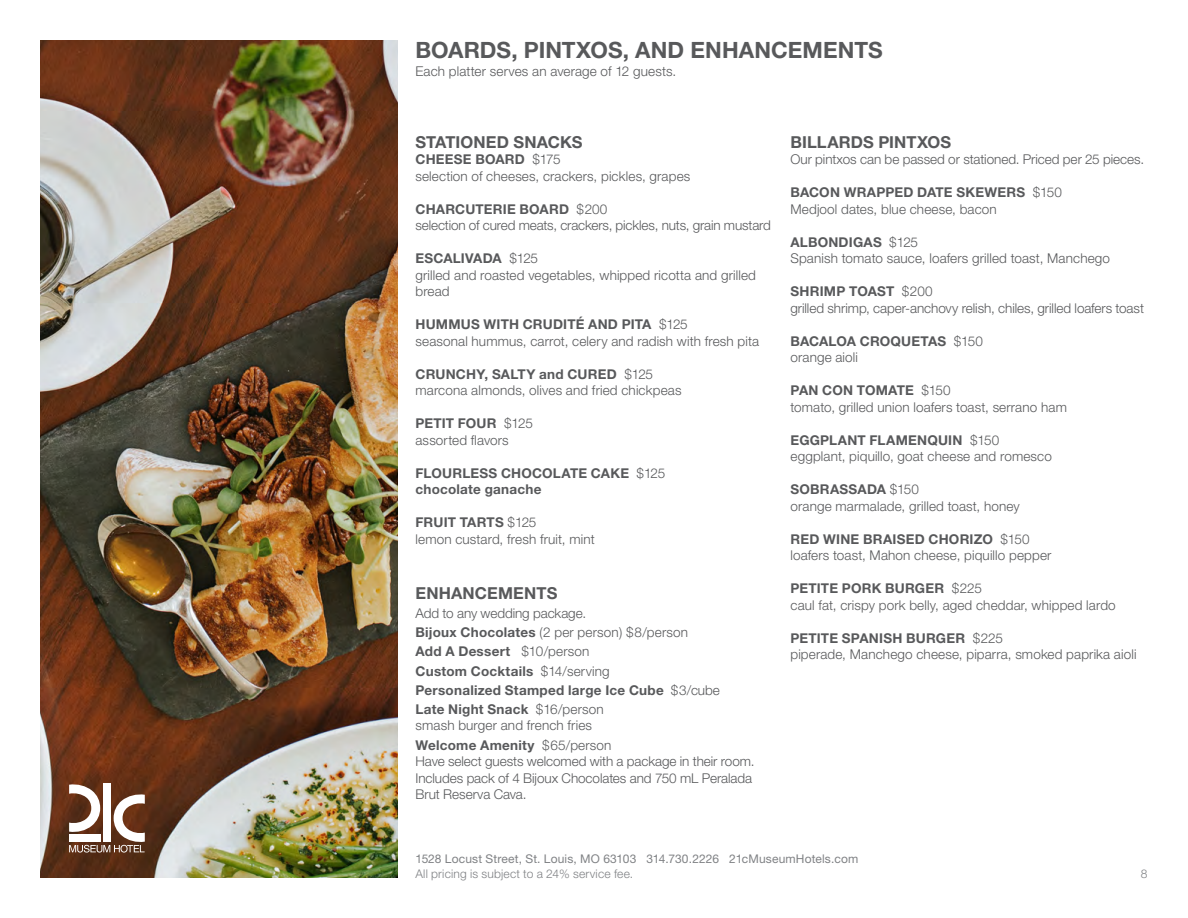
<style>
.page{position:relative;width:1188px;height:918px;background:#fff}
.page>*{position:absolute;margin:0;border:0;box-sizing:border-box;transform-origin:0 0}
.t1{font:700 22.5px "Helvetica Neue";letter-spacing:.005em;color:#58595b}
.t2{font:700 16.5px "Helvetica Neue";letter-spacing:.005em;color:#58595b}
.t3{font:300 13.5px/16.5px "Helvetica Neue";letter-spacing:.01em;color:#58595b}
.t4{font:700 13.5px/19.2px "Helvetica Neue";letter-spacing:.015em;color:#58595b}
.t5{font:300 13.5px/16.5px "Helvetica Neue";letter-spacing:-.01em;color:#58595b}
.t6{font:12px "Helvetica Neue";letter-spacing:.015em;color:#808285}
.t7{font:300 12px "Helvetica Neue";letter-spacing:.015em;color:#808285}
.s1{font-weight:700}
.s2{font-weight:300}
</style>
<div class="page">
<img style="left:40px;top:40px;width:358px;height:838px">
<svg style="left:69px;top:784px;width:76px;height:69px"></svg>
<div style="left:69px;top:834px;width:31px;height:8px;background:#fff"></div>
<h1 class="t1" style="left:416px;top:36px;width:469px">BOARDS, PINTXOS, AND ENHANCEMENTS</h1>
<p class="t3" style="left:416px;top:63px;width:262px">Each platter serves an average of 12 guests.</p>
<p class="t2" style="left:416px;top:132px;width:169px">STATIONED SNACKS</p>
<p class="t3" style="left:416px;top:151px;width:276px"><span class="s1">CHEESE BOARD</span> $175<br>selection of cheeses, crackers, pickles, grapes</p>
<p class="t5" style="left:416px;top:201px;width:357px"><span class="s1">CHARCUTERIE BOARD</span> $200<br>selection of cured meats, crackers, pickles, nuts, grain mustard</p>
<p class="t3" style="left:416px;top:250px;width:342px"><span class="s1">ESCALIVADA</span> $125<br>grilled and roasted vegetables, whipped ricotta and grilled bread</p>
<p class="t3" style="left:416px;top:316px;width:345px"><span class="s1">HUMMUS WITH CRUDITÉ AND PITA</span> $125<br>seasonal hummus, carrot, celery and radish with fresh pita</p>
<p class="t3" style="left:416px;top:366px;width:268px"><span class="s1">CRUNCHY, SALTY and CURED</span> $125 marcona almonds, olives and fried chickpeas</p>
<p class="t3" style="left:416px;top:415px;width:119px"><span class="s1">PETIT FOUR</span> $125 assorted flavors</p>
<p class="t4" style="left:416px;top:464px;width:251px;line-height:16.5px">FLOURLESS CHOCOLATE CAKE <span class="s2">$125 </span>chocolate ganache</p>
<p class="t3" style="left:416px;top:514px;width:181px"><span class="s1">FRUIT TARTS</span> $125<br>lemon custard, fresh fruit, mint</p>
<p class="t2" style="left:416px;top:583px;width:143px">ENHANCEMENTS</p>
<p class="t4" style="left:416px;top:603px;width:306px"><span class="s2">Add to any wedding package.<br></span>Bijoux Chocolates <span class="s2">(2 per person) $8/person<br></span>Add A Dessert <span class="s2">$10/person<br></span>Custom Cocktails <span class="s2">$14/serving<br></span>Personalized Stamped large Ice Cube <span class="s2">$3/cube </span>Late Night Snack <span class="s2">$16/person</span></p>
<p class="t3" style="left:416px;top:716px;width:197px;line-height:19.2px">smash burger and french fries<br><span class="s1">Welcome Amenity</span> $65/person</p>
<p class="t3" style="left:416px;top:753px;width:341px">Have select guests welcomed with a package in their room.<br>Includes pack of 4 Bijoux Chocolates and 750 mL Peralada<br>Brut Reserva Cava.</p>
<p class="t2" style="left:790px;top:132px;width:162px">BILLARDS PINTXOS</p>
<p class="t3" style="left:790px;top:151px;width:355px">Our pintxos can be passed or stationed. Priced per 25 pieces.</p>
<p class="t3" style="left:790px;top:184px;width:273px"><span class="s1">BACON WRAPPED DATE SKEWERS</span> $150<br>Medjool dates, blue cheese, bacon</p>
<p class="t3" style="left:790px;top:234px;width:321px"><span class="s1">ALBONDIGAS</span> $125<br>Spanish tomato sauce, loafers grilled toast, Manchego</p>
<p class="t3" style="left:790px;top:283px;width:355px"><span class="s1">SHRIMP TOAST</span> $200<br>grilled shrimp, caper-anchovy relish, chiles, grilled loafers toast</p>
<p class="t4" style="left:790px;top:333px;width:194px;line-height:16.5px">BACALOA CROQUETAS <span class="s2">$150 orange aioli</span></p>
<p class="t3" style="left:790px;top:382px;width:278px"><span class="s1">PAN CON TOMATE</span> $150<br>tomato, grilled union loafers toast, serrano ham</p>
<p class="t3" style="left:790px;top:432px;width:263px"><span class="s1">EGGPLANT FLAMENQUIN</span> $150 eggplant, piquillo, goat cheese and romesco</p>
<p class="t3" style="left:790px;top:481px;width:231px"><span class="s1">SOBRASSADA</span> $150<br>orange marmalade, grilled toast, honey</p>
<p class="t3" style="left:790px;top:531px;width:263px"><span class="s1">RED WINE BRAISED CHORIZO</span> $150 loafers toast, Mahon cheese, piquillo pepper</p>
<p class="t3" style="left:790px;top:580px;width:327px"><span class="s1">PETITE PORK BURGER</span> $225<br>caul fat, crispy pork belly, aged cheddar, whipped lardo</p>
<p class="t3" style="left:790px;top:629px;width:348px"><span class="s1">PETITE SPANISH BURGER</span> $225<br>piperade, Manchego cheese, piparra, smoked paprika aioli</p>
<p class="t6" style="left:416px;top:852px;width:444px">1528 Locust Street, St. Louis, MO 63103 314.730.2226 21cMuseumHotels.com</p>
<p class="t7" style="left:416px;top:866px;width:219px">All pricing is subject to a 24% service fee.</p>
<p class="t7" style="left:1141px;top:866px;width:8px">8</p>
</div>
